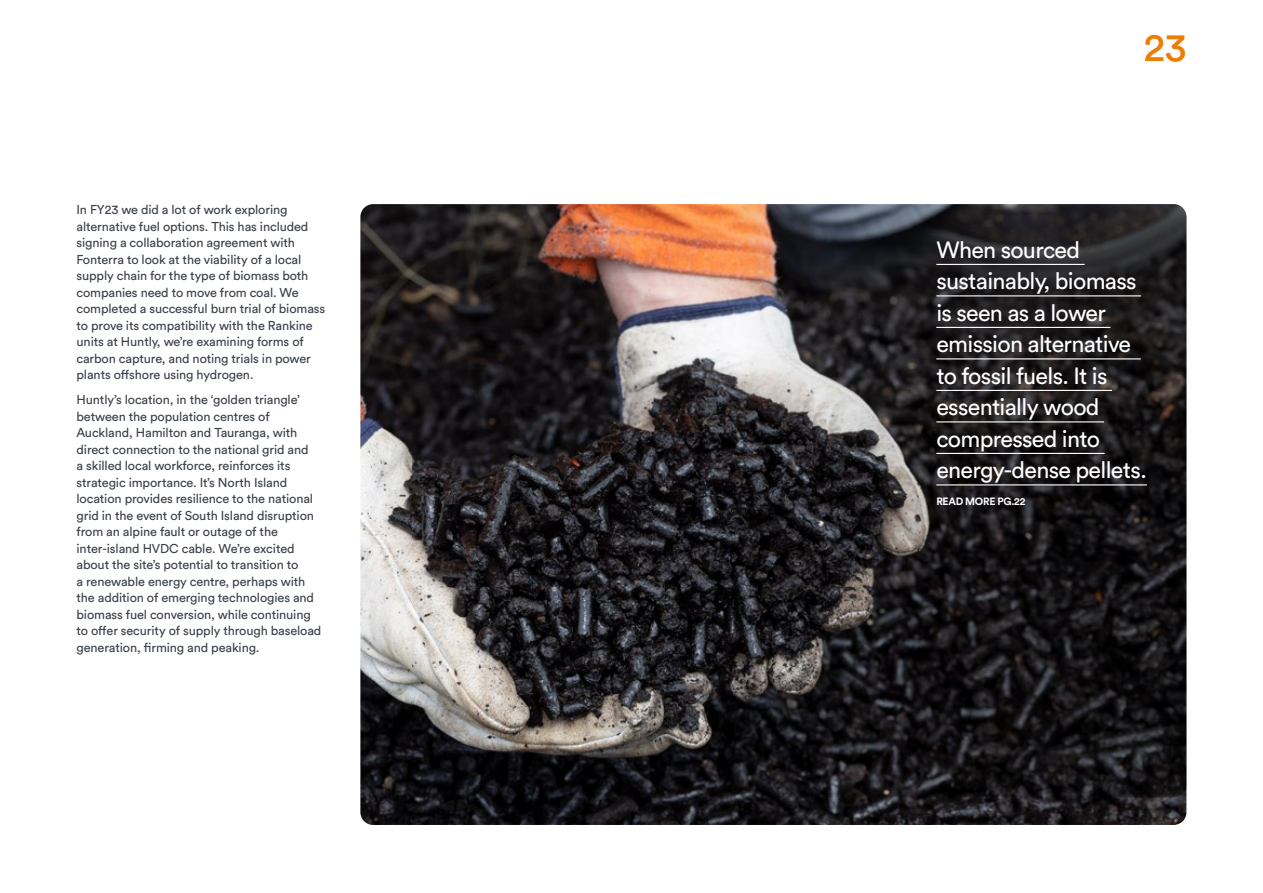
<style>
.page{position:relative;width:1263px;height:893px;background:#fff}
.page>*{position:absolute;margin:0;border:0;box-sizing:border-box;transform-origin:0 0}
.t1{font:39.15px "Circular Pro";color:#ef7d00}
.t2{font:23.25px/31.5px "Circular Pro";letter-spacing:-.03em;color:#fff}
.t3{font:12.75px/16.5px "Circular Pro";letter-spacing:-.01em;color:#3a3f48}
.t4{font:700 10.5px "Circular Pro";letter-spacing:-.03em;color:#fff}
</style>
<div class="page">
<img style="left:360px;top:204px;width:826px;height:621px">
<svg style="left:450px;top:204px;width:736px;height:593px;background:#332e2e"></svg>
<hr style="left:936px;top:264px;width:148px;height:1px;background:#fff">
<hr style="left:936px;top:295px;width:205px;height:1px;background:#fff">
<hr style="left:936px;top:327px;width:174px;height:1px;background:#fff">
<hr style="left:936px;top:358px;width:205px;height:1px;background:#fff">
<hr style="left:936px;top:390px;width:176px;height:1px;background:#fff">
<hr style="left:936px;top:421px;width:168px;height:1px;background:#fff">
<hr style="left:936px;top:453px;width:168px;height:1px;background:#fff">
<hr style="left:936px;top:484px;width:211px;height:1px;background:#fff">
<p class="t3" style="left:77px;top:201px;width:250px">In FY23 we did a lot of work exploring alternative fuel options. This has included signing a collaboration agreement with Fonterra to look at the viability of a local supply chain for the type of biomass both companies need to move from coal. We completed a successful burn trial of biomass to prove its compatibility with the Rankine units at Huntly, we’re examining forms of carbon capture, and noting trials in power plants offshore using hydrogen.</p>
<p class="t3" style="left:77px;top:391px;width:246px">Huntly’s location, in the ‘golden triangle’ between the population centres of Auckland, Hamilton and Tauranga, with direct connection to the national grid and<br>a skilled local workforce, reinforces its strategic importance. It’s North Island location provides resilience to the national grid in the event of South Island disruption from an alpine fault or outage of the inter-island HVDC cable. We’re excited about the site’s potential to transition to<br>a renewable energy centre, perhaps with the addition of emerging technologies and biomass fuel conversion, while continuing to offer security of supply through baseload generation, firming and peaking.</p>
<h1 class="t1" style="left:1144px;top:21px;width:44px">23</h1>
<h2 class="t2" style="left:936px;top:233px;width:212px">When sourced sustainably, biomass is seen as a lower emission alternative to fossil fuels. It is essentially wood compressed into energy-dense pellets.</h2>
<p class="t4" style="left:936px;top:494px;width:91px">READ MORE PG.22</p>
</div>
